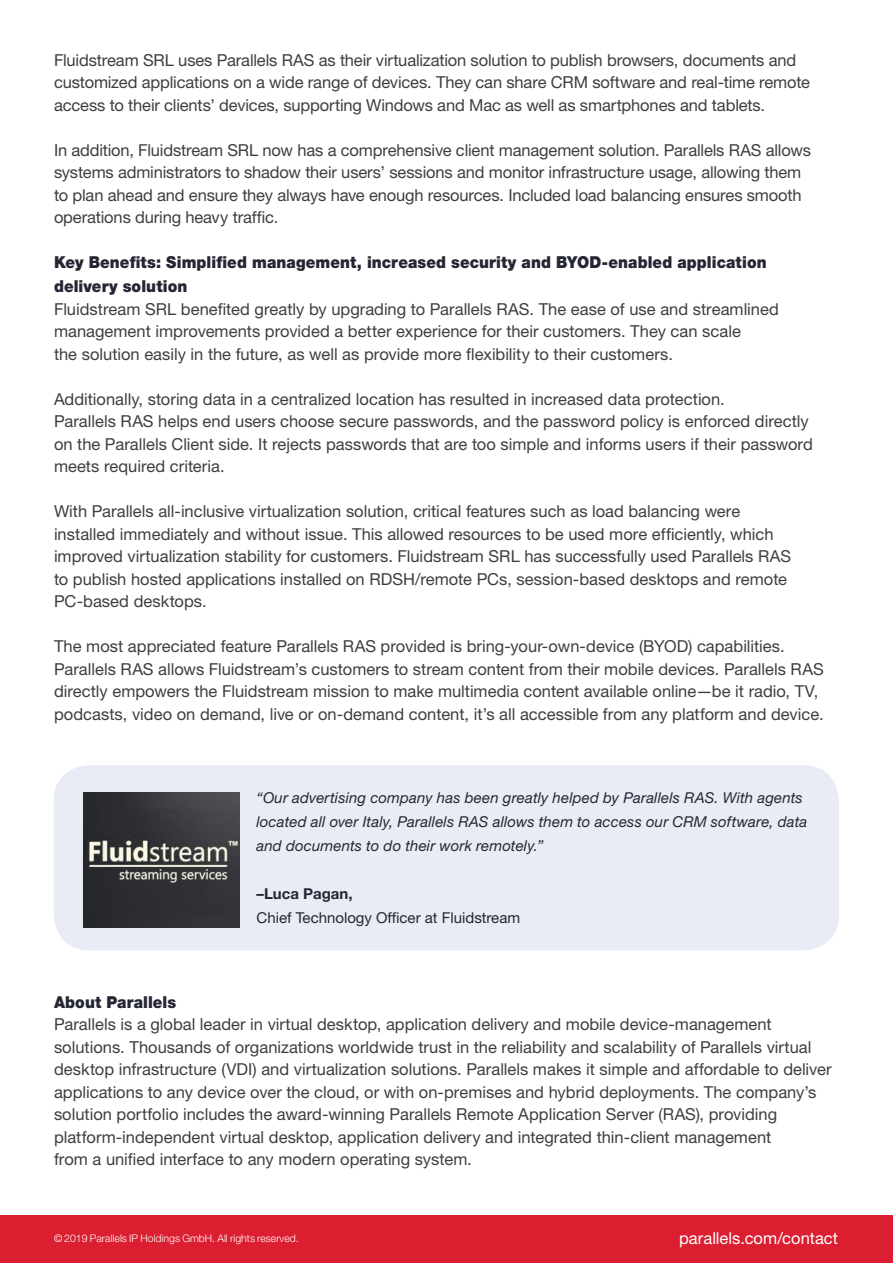
<style>
.page{position:relative;width:893px;height:1263px;background:#fff}
.page>*{position:absolute;margin:0;border:0;box-sizing:border-box;transform-origin:0 0}
.t1{font:16.5px/22.5px "Helvetica Neue LT Std";color:#3e3e3f}
.t2{font:900 16.5px/24px "Helvetica Neue LT Std";letter-spacing:.005em;color:#252634;scale:.93 1}
.t3{font:16.5px "Helvetica Neue LT Std";color:#fff}
.t4{font:italic 15px/24px "Helvetica Neue LT Std";letter-spacing:.01em;color:#252634}
.t5{font:15px "Helvetica Neue LT Std";color:#252634}
.t6{font:700 15px "Helvetica Neue LT Std";color:#252634}
.t7{font:300 10.5px "Helvetica Neue LT Std";color:#fff}
</style>
<div class="page">
<div style="left:0;top:1215px;width:893px;height:48px;background:#db1e30"></div>
<div style="left:54px;top:765px;width:785px;height:185px;background:#e9ebf5;border-radius:36px"></div>
<img style="left:84px;top:792px;width:155px;height:135px">
<p class="t1" style="left:54px;top:48px;width:757px">Fluidstream SRL uses Parallels RAS as their virtualization solution to publish browsers, documents and customized applications on a wide range of devices. They can share CRM software and real-time remote access to their clients’ devices, supporting Windows and Mac as well as smartphones and tablets.</p>
<p class="t1" style="left:54px;top:138px;width:758px">In addition, Fluidstream SRL now has a comprehensive client management solution. Parallels RAS allows systems administrators to shadow their users’ sessions and monitor infrastructure usage, allowing them to plan ahead and ensure they always have enough resources. Included load balancing ensures smooth operations during heavy traffic.</p>
<p class="t2" style="left:54px;top:250px;width:768px">Key Benefits: Simplified management, increased security and BYOD-enabled application delivery solution</p>
<p class="t1" style="left:54px;top:297px;width:726px">Fluidstream SRL benefited greatly by upgrading to Parallels RAS. The ease of use and streamlined management improvements provided a better experience for their customers. They can scale<br>the solution easily in the future, as well as provide more flexibility to their customers.</p>
<p class="t1" style="left:54px;top:387px;width:760px">Additionally, storing data in a centralized location has resulted in increased data protection.<br>Parallels RAS helps end users choose secure passwords, and the password policy is enforced directly on the Parallels Client side. It rejects passwords that are too simple and informs users if their password meets required criteria.</p>
<p class="t1" style="left:54px;top:500px;width:739px">With Parallels all-inclusive virtualization solution, critical features such as load balancing were installed immediately and without issue. This allowed resources to be used more efficiently, which improved virtualization stability for customers. Fluidstream SRL has successfully used Parallels RAS to publish hosted applications installed on RDSH/remote PCs, session-based desktops and remote PC-based desktops.</p>
<p class="t1" style="left:54px;top:635px;width:771px">The most appreciated feature Parallels RAS provided is bring-your-own-device (BYOD) capabilities.<br>Parallels RAS allows Fluidstream’s customers to stream content from their mobile devices. Parallels RAS directly empowers the Fluidstream mission to make multimedia content available online—be it radio, TV, podcasts, video on demand, live or on-demand content, it’s all accessible from any platform and device.</p>
<p class="t4" style="left:256px;top:785px;width:552px">“Our advertising company has been greatly helped by Parallels RAS. With agents located all over Italy, Parallels RAS allows them to access our CRM software, data and documents to do their work remotely.”</p>
<p class="t6" style="left:256px;top:884px;width:98px">–Luca Pagan,</p>
<p class="t5" style="left:256px;top:908px;width:265px">Chief Technology Officer at Fluidstream</p>
<p class="t2" style="left:54px;top:990px;width:133px">About Parallels</p>
<p class="t1" style="left:54px;top:1013px;width:779px">Parallels is a global leader in virtual desktop, application delivery and mobile device-management solutions. Thousands of organizations worldwide trust in the reliability and scalability of Parallels virtual desktop infrastructure (VDI) and virtualization solutions. Parallels makes it simple and affordable to deliver applications to any device over the cloud, or with on-premises and hybrid deployments. The company’s solution portfolio includes the award-winning Parallels Remote Application Server (RAS), providing platform-independent virtual desktop, application delivery and integrated thin-client management<br>from a unified interface to any modern operating system.</p>
<p class="t7" style="left:54px;top:1232px;width:246px">© 2019 Parallels IP Holdings GmbH. All rights reserved.</p>
<p class="t3" style="left:679px;top:1228px;width:160px">parallels.com/contact</p>
</div>
